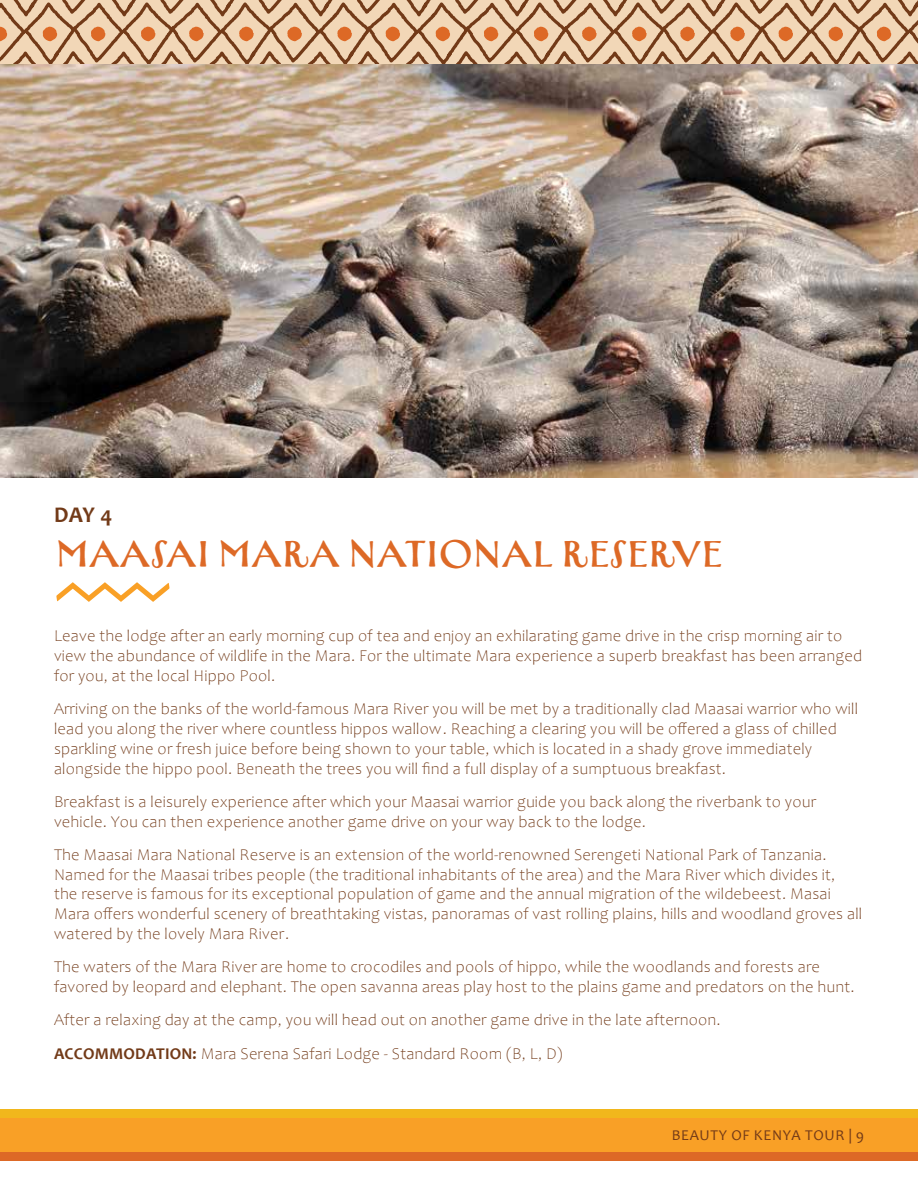
<style>
.page{position:relative;width:918px;height:1188px;background:#fff}
.page>*{position:absolute;margin:0;border:0;box-sizing:border-box;transform-origin:0 0}
.t1{font:37.5px "Tomarik Serif";letter-spacing:-.08em;color:#dd6926}
.t2{font:700 22.5px "Candara";color:#723a18}
.t3{font:300 16.5px/19.8px "Candara";letter-spacing:.01em;color:#723a18}
.t4{font:15px "Candara";letter-spacing:.05em;color:#723a18}
.s1{font-weight:700}
</style>
<div class="page">
<img style="left:0;top:64px;width:918px;height:414px">
<svg style="left:0;top:0;width:918px;height:64px;fill:#f2d7b7"></svg>
<div style="left:0;top:1118px;width:918px;height:35px;background:#f9a026"></div>
<div style="left:0;top:1109px;width:918px;height:9px;background:#f1b71c"></div>
<div style="left:0;top:1153px;width:918px;height:8px;background:#dd6926"></div>
<svg style="left:56px;top:582px;width:114px;height:20px"></svg>
<h2 class="t2" style="left:54px;top:501px;width:60px">DAY 4</h2>
<h1 class="t1" style="left:54px;top:524px;width:672px">MAASAI MARA NATIONAL RESERVE</h1>
<p class="t3" style="left:54px;top:626px;width:810px">Leave the lodge after an early morning cup of tea and enjoy an exhilarating game drive in the crisp morning air to view the abundance of wildlife in the Mara. For the ultimate Mara experience a superb breakfast has been arranged for you, at the local Hippo Pool.</p>
<p class="t3" style="left:54px;top:699px;width:806px">Arriving on the banks of the world-famous Mara River you will be met by a traditionally clad Maasai warrior who will lead you along the river where countless hippos wallow. Reaching a clearing you will be offered a glass of chilled sparkling wine or fresh juice before being shown to your table, which is located in a shady grove immediately alongside the hippo pool. Beneath the trees you will find a full display of a sumptuous breakfast.</p>
<p class="t3" style="left:54px;top:792px;width:764px">Breakfast is a leisurely experience after which your Maasai warrior guide you back along the riverbank to your vehicle. You can then experience another game drive on your way back to the lodge.</p>
<p class="t3" style="left:54px;top:845px;width:810px">The Maasai Mara National Reserve is an extension of the world-renowned Serengeti National Park of Tanzania.<br>Named for the Maasai tribes people (the traditional inhabitants of the area) and the Mara River which divides it, the reserve is famous for its exceptional population of game and the annual migration of the wildebeest. Masai Mara offers wonderful scenery of breathtaking vistas, panoramas of vast rolling plains, hills and woodland groves all watered by the lovely Mara River.</p>
<p class="t3" style="left:54px;top:957px;width:802px">The waters of the Mara River are home to crocodiles and pools of hippo, while the woodlands and forests are favored by leopard and elephant. The open savanna areas play host to the plains game and predators on the hunt.</p>
<p class="t3" style="left:54px;top:1004px;width:668px;line-height:33.3px">After a relaxing day at the camp, you will head out on another game drive in the late afternoon.<br><span class="s1">ACCOMMODATION:</span> Mara Serena Safari Lodge - Standard Room (B, L, D)</p>
<p class="t4" style="left:672px;top:1125px;width:194px">BEAUTY OF KENYA TOUR | 9</p>
</div>
